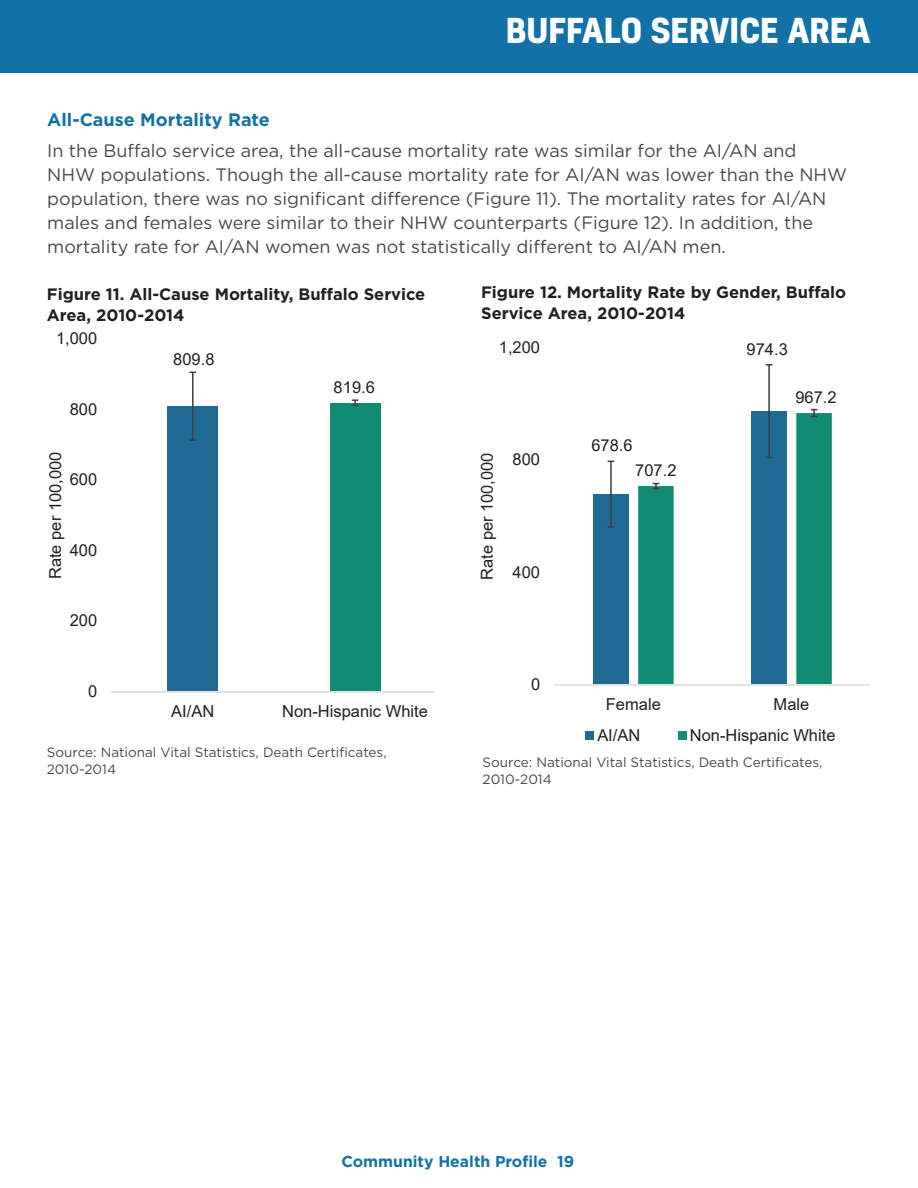
<style>
.page{position:relative;width:918px;height:1188px;background:#fff}
.page>*{position:absolute;margin:0;border:0;box-sizing:border-box;transform-origin:0 0}
.t1{font:700 33px "Kelson";color:#fff}
.t2{font:18px/24px "Gotham";color:#484948}
.t3{font:700 18px "Gotham";color:#1272a7}
.t4{font:16.5px "Arial";color:#231f20}
.t5{font:700 16.5px/21px "Gotham";color:#231f20}
.t6{font:700 15.75px "Gotham";color:#1272a7}
.t7{font:13.5px/17.2px "Gotham";color:#484948}
</style>
<div class="page">
<div style="left:0;top:0;width:918px;height:73px;background:#1272a7"></div>
<div style="left:330px;top:403px;width:51px;height:289px;background:#118c74"></div>
<div style="left:167px;top:406px;width:51px;height:286px;background:#1f6b95"></div>
<hr style="left:192px;top:406px;width:2px;height:34px;background:#41413f">
<hr style="left:192px;top:372px;width:2px;height:34px;background:#41413f">
<svg style="left:189px;top:439px;width:7px;height:2px"></svg>
<svg style="left:352px;top:399px;width:6px;height:7px"></svg>
<hr style="left:112px;top:691px;width:323px;height:1px;background:#e3e4e3">
<div style="left:593px;top:494px;width:36px;height:191px;background:#1f6b95"></div>
<svg style="left:638px;top:413px;width:194px;height:271px"></svg>
<hr style="left:610px;top:494px;width:2px;height:33px;background:#41413f">
<hr style="left:610px;top:461px;width:2px;height:33px;background:#41413f">
<hr style="left:768px;top:411px;width:2px;height:46px;background:#41413f">
<hr style="left:768px;top:365px;width:2px;height:46px;background:#41413f">
<svg style="left:653px;top:483px;width:6px;height:6px"></svg>
<svg style="left:811px;top:409px;width:6px;height:8px"></svg>
<hr style="left:554px;top:684px;width:316px;height:1px;background:#e3e4e3">
<div style="left:585px;top:732px;width:9px;height:8px;background:#1f6b95"></div>
<div style="left:678px;top:732px;width:8px;height:8px;background:#118c74"></div>
<h1 class="t1" style="left:506px;top:7px;width:366px">BUFFALO SERVICE AREA</h1>
<p class="t3" style="left:47px;top:108px;width:224px">All-Cause Mortality Rate</p>
<p class="t2" style="left:47px;top:138px;width:801px">In the Buffalo service area, the all-cause mortality rate was similar for the AI/AN and NHW populations. Though the all-cause mortality rate for AI/AN was lower than the NHW population, there was no significant difference (Figure 11). The mortality rates for AI/AN males and females were similar to their NHW counterparts (Figure 12). In addition, the mortality rate for AI/AN women was not statistically different to AI/AN men.</p>
<p class="t5" style="left:47px;top:283px;width:380px">Figure 11. All-Cause Mortality, Buffalo Service<br>Area, 2010-2014</p>
<p class="t5" style="left:481px;top:281px;width:367px">Figure 12. Mortality Rate by Gender, Buffalo<br>Service Area, 2010-2014</p>
<p class="t4" style="left:173px;top:348px;width:43px">809.8</p>
<p class="t4" style="left:334px;top:376px;width:43px">819.6</p>
<p class="t4" style="left:56px;top:327px;width:43px">1,000</p>
<p class="t4" style="left:499px;top:336px;width:43px">1,200</p>
<p class="t4" style="left:747px;top:338px;width:43px">974.3</p>
<p class="t4" style="left:795px;top:386px;width:43px">967.2</p>
<p class="t4" style="left:70px;top:398px;width:29px">800</p>
<p class="t4" style="left:44px;top:579px;width:129px;rotate:-90deg">Rate per 100,000</p>
<p class="t4" style="left:70px;top:468px;width:29px">600</p>
<p class="t4" style="left:70px;top:539px;width:29px">400</p>
<p class="t4" style="left:70px;top:609px;width:29px">200</p>
<p class="t4" style="left:88px;top:680px;width:11px">0</p>
<p class="t4" style="left:171px;top:699px;width:45px">AI/AN</p>
<p class="t4" style="left:282px;top:699px;width:147px">Non-Hispanic White</p>
<p class="t4" style="left:476px;top:580px;width:129px;rotate:-90deg">Rate per 100,000</p>
<p class="t4" style="left:513px;top:448px;width:29px">800</p>
<p class="t4" style="left:513px;top:560px;width:29px">400</p>
<p class="t4" style="left:531px;top:673px;width:11px">0</p>
<p class="t4" style="left:591px;top:434px;width:43px">678.6</p>
<p class="t4" style="left:635px;top:459px;width:43px">707.2</p>
<p class="t4" style="left:606px;top:692px;width:57px">Female</p>
<p class="t4" style="left:774px;top:692px;width:37px">Male</p>
<p class="t4" style="left:597px;top:724px;width:45px">AI/AN</p>
<p class="t4" style="left:690px;top:724px;width:147px">Non-Hispanic White</p>
<p class="t7" style="left:47px;top:743px;width:341px">Source: National Vital Statistics, Death Certificates,<br>2010-2014</p>
<p class="t7" style="left:483px;top:753px;width:341px">Source: National Vital Statistics, Death Certificates,<br>2010-2014</p>
<p class="t6" style="left:341px;top:1151px;width:234px">Community Health Profile 19</p>
</div>
